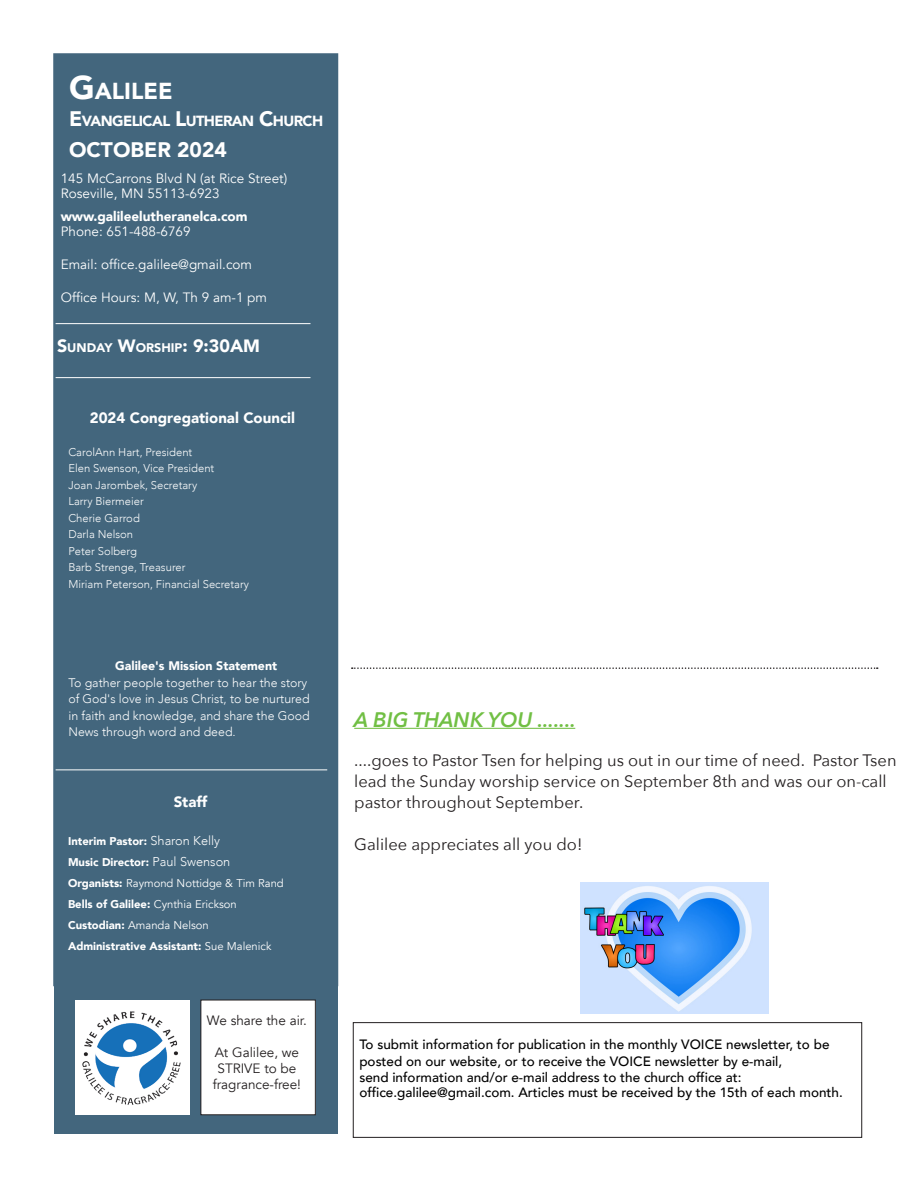
<style>
.page{position:relative;width:918px;height:1188px;background:#fff}
.page>*{position:absolute;margin:0;border:0;box-sizing:border-box;transform-origin:0 0}
.t1{font:900 23.1px "Avenir";color:#fff}
.t2{font:italic 600 21px "Avenir Next";color:#71bf44}
.t3{font:900 21px "Avenir";color:#fff}
.t4{font:16.5px/21px "Avenir Next";color:#231f20}
.t5{font:900 15px "Avenir";color:#fff}
.t6{font:900 14.7px "Avenir";letter-spacing:-.045em;color:#fff}
.t7{font:500 13.5px/15.8px "Avenir";color:#000}
.t8{font:13.5px/15px "Avenir";color:#fff}
.t9{font:13.5px/16.2px "Avenir";color:#231f20;text-align:center}
.t10{font:900 13.5px "Avenir";color:#fff}
.t11{font:900 12.45px "Avenir";color:#fff}
.t12{font:300 12.3px/16.5px "Avenir";color:#fff}
.t13{font:900 12.3px "Avenir";color:#fff}
.t14{font:300 11.25px/16.5px "Avenir";color:#fff}
.t15{font:900 11.25px/21px "Avenir";color:#fff}
.s1{font-size:33px}
.s2{font-size:21px}
.s3{font-size:17.85px}
.s4{font-weight:300;font-size:12.75px}
.s5{font-weight:400}
</style>
<div class="page">
<div style="left:54px;top:54px;width:284px;height:932px;background:#43667d"></div>
<div style="left:54px;top:613px;width:283px;height:521px;background:#43667d"></div>
<hr style="left:56px;top:323px;width:254px;height:1px;background:#fff">
<hr style="left:56px;top:377px;width:254px;height:1px;background:#fff">
<hr style="left:56px;top:770px;width:271px;height:1px;background:#fff">
<div style="left:75px;top:1000px;width:115px;height:114px;background:#fff"></div>
<img style="left:82px;top:1011px;width:99px;height:94px">
<div style="left:201px;top:1000px;width:114px;height:115px;background:#fff"></div>
<div style="left:201px;top:1000px;width:115px;height:115px;border:1px solid #231f20"></div>
<div style="left:353px;top:1022px;width:509px;height:116px;border:1px solid #231f20"></div>
<svg style="left:352px;top:667px;width:526px;height:2px"></svg>
<hr style="left:354px;top:728px;width:221px;height:1px;background:#71bf44">
<img style="left:581px;top:882px;width:188px;height:131px">
<h1 class="t1" style="left:69px;top:71px;width:105px"><span class="s1">G</span>ALILEE</h1>
<p class="t6" style="left:69px;top:108px;width:256px"><span class="s2">E</span>VANGELICAL <span class="s2">L</span>UTHERAN <span class="s2">C</span>HURCH</p>
<h2 class="t3" style="left:69px;top:131px;width:159px">OCTOBER 2024</h2>
<p class="t8" style="left:61px;top:171px;width:228px">145 McCarrons Blvd N (at Rice Street)<br>Roseville, MN 55113-6923</p>
<p class="t10" style="left:61px;top:204px;width:188px">www.galileelutheranelca.com</p>
<p class="t8" style="left:61px;top:224px;width:131px">Phone: 651-488-6769</p>
<p class="t8" style="left:61px;top:257px;width:193px">Email: office.galilee@gmail.com</p>
<p class="t8" style="left:61px;top:290px;width:208px">Office Hours: M, W, Th 9 am-1 pm</p>
<p class="t11" style="left:57px;top:337px;width:205px"><span class="s3">S</span>UNDAY <span class="s3">W</span>ORSHIP<span class="s3">: 9:30AM</span></p>
<p class="t5" style="left:90px;top:405px;width:207px">2024 Congregational Council</p>
<p class="t14" style="left:68px;top:444px;width:182px">CarolAnn Hart, President<br>Elen Swenson, Vice President<br>Joan Jarombek, Secretary<br>Larry Biermeier<br>Cherie Garrod<br>Darla Nelson<br>Peter Solberg<br>Barb Strenge, Treasurer<br>Miriam Peterson, Financial Secretary</p>
<p class="t13" style="left:115px;top:656px;width:164px">Galilee's Mission Statement</p>
<p class="t12" style="left:68px;top:674px;width:243px">To gather people together to hear the story of God's love in Jesus Christ, to be nurtured in faith and knowledge, and share the Good News through word and deed.</p>
<p class="t5" style="left:174px;top:789px;width:35px">Staff</p>
<p class="t15" style="left:68px;top:830px;width:217px">Interim Pastor: <span class="s4">Sharon Kelly<br></span>Music Director: <span class="s4">Paul Swenson </span>Organists: <span class="s5">Raymond Nottidge &amp; Tim Rand </span>Bells of Galilee: <span class="s5">Cynthia Erickson </span>Custodian: <span class="s5">Amanda Nelson </span>Administrative Assistant: <span class="s5">Sue Malenick</span></p>
<p class="t2" style="left:354px;top:701px;width:223px">A BIG THANK YOU .......</p>
<p class="t4" style="left:354px;top:749px;width:544px">....goes to Pastor Tsen for helping us out in our time of need. Pastor Tsen lead the Sunday worship service on September 8th and was our on-call pastor throughout September.</p>
<p class="t4" style="left:354px;top:833px;width:230px">Galilee appreciates all you do!</p>
<p class="t9" style="left:207px;top:1012px;width:102px">We share the air.</p>
<p class="t9" style="left:213px;top:1044px;width:90px">At Galilee, we<br>STRIVE to be fragrance-free!</p>
<p class="t7" style="left:359px;top:1036px;width:485px">To submit information for publication in the monthly VOICE newsletter, to be posted on our website, or to receive the VOICE newsletter by e-mail,<br>send information and/or e-mail address to the church office at: office.galilee@gmail.com. Articles must be received by the 15th of each month.</p>
</div>
